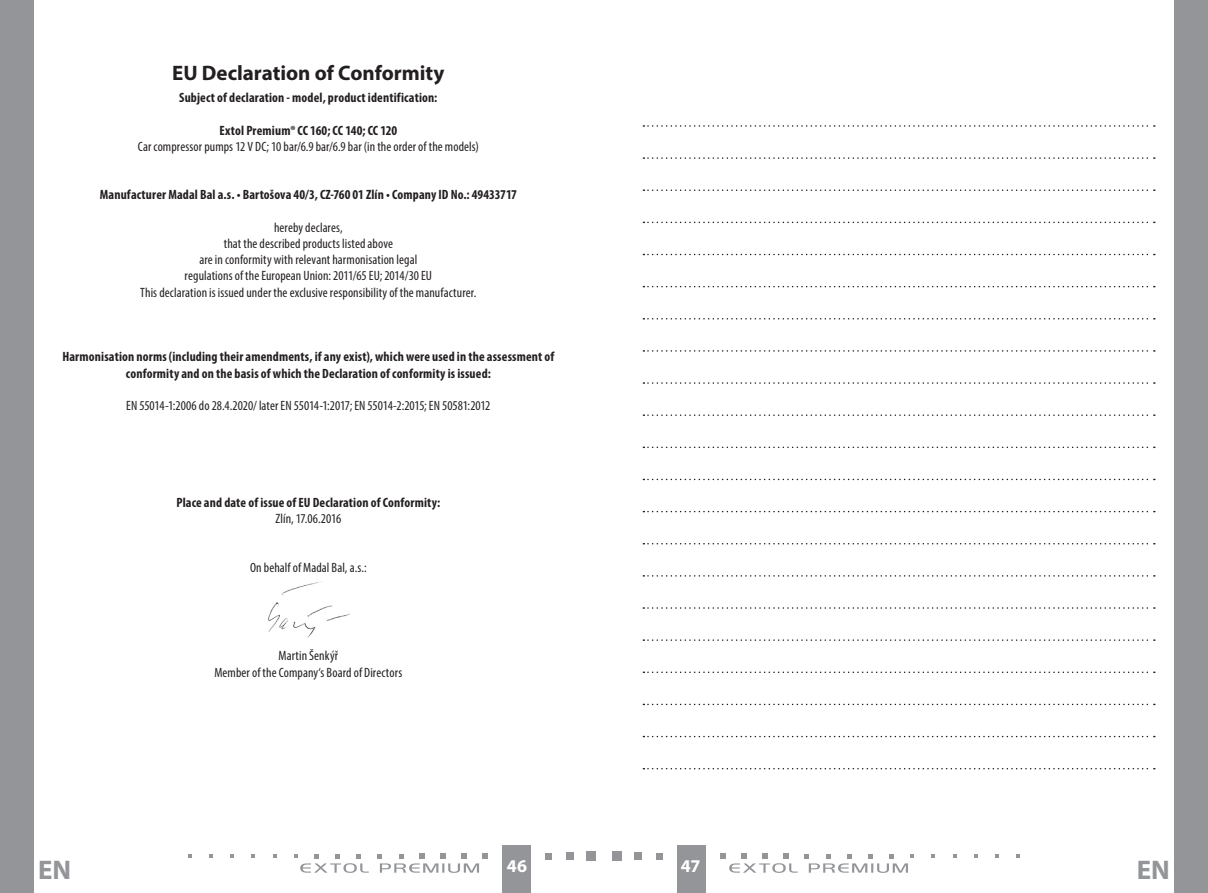
<style>
.page{position:relative;width:1208px;height:893px;background:#fff}
.page>*{position:absolute;margin:0;border:0;box-sizing:border-box;transform-origin:0 0}
.t1{font:700 27px "Myriad Pro";color:#939598}
.oddíl{font:700 21px "Myriad Pro";color:#231f20}
.t2{font:700 18px "Myriad Pro";color:#fff}
.Normální{font:condensed 13.5px "Myriad Pro";letter-spacing:.005em;color:#231f20}
.Normální-2{font:700 condensed 13.5px/16.2px "Myriad Pro";letter-spacing:.01em;color:#231f20;text-align:center}
.s1{font-weight:400}
</style>
<div class="page">
<div style="left:0;top:0;width:34px;height:893px;background:#939598"></div>
<div style="left:1174px;top:0;width:34px;height:893px;background:#939598"></div>
<div style="left:676px;top:844px;width:29px;height:49px;background:#939598"></div>
<div style="left:502px;top:844px;width:29px;height:49px;background:#939598"></div>
<div style="left:612px;top:851px;width:10px;height:10px;background:#939598"></div>
<div style="left:634px;top:852px;width:8px;height:8px;background:#939598"></div>
<svg style="left:656px;top:853px;width:6px;height:6px"></svg>
<svg style="left:931px;top:854px;width:4px;height:4px"></svg>
<svg style="left:953px;top:854px;width:3px;height:4px"></svg>
<svg style="left:974px;top:854px;width:3px;height:4px"></svg>
<svg style="left:995px;top:854px;width:3px;height:4px"></svg>
<svg style="left:1016px;top:854px;width:3px;height:4px"></svg>
<svg style="left:720px;top:853px;width:194px;height:20px"></svg>
<div style="left:586px;top:851px;width:9px;height:10px;background:#939598"></div>
<div style="left:566px;top:852px;width:8px;height:8px;background:#939598"></div>
<div style="left:545px;top:853px;width:7px;height:6px;background:#939598"></div>
<svg style="left:273px;top:854px;width:3px;height:4px"></svg>
<svg style="left:251px;top:854px;width:4px;height:4px"></svg>
<svg style="left:230px;top:854px;width:4px;height:4px"></svg>
<svg style="left:209px;top:854px;width:4px;height:4px"></svg>
<svg style="left:188px;top:854px;width:4px;height:4px"></svg>
<svg style="left:294px;top:853px;width:194px;height:20px"></svg>
<img style="left:268px;top:581px;width:82px;height:57px">
<svg style="left:647px;top:221px;width:501px;height:549px"></svg>
<svg style="left:643px;top:125px;width:511px;height:2px"></svg>
<svg style="left:643px;top:157px;width:511px;height:2px"></svg>
<svg style="left:643px;top:189px;width:511px;height:2px"></svg>
<svg style="left:643px;top:222px;width:511px;height:1px"></svg>
<svg style="left:643px;top:254px;width:511px;height:1px"></svg>
<svg style="left:643px;top:286px;width:511px;height:1px"></svg>
<svg style="left:643px;top:318px;width:511px;height:2px"></svg>
<svg style="left:643px;top:350px;width:511px;height:2px"></svg>
<svg style="left:643px;top:382px;width:511px;height:2px"></svg>
<svg style="left:643px;top:414px;width:511px;height:2px"></svg>
<svg style="left:643px;top:447px;width:511px;height:1px"></svg>
<svg style="left:643px;top:479px;width:511px;height:1px"></svg>
<svg style="left:643px;top:511px;width:511px;height:1px"></svg>
<svg style="left:643px;top:543px;width:511px;height:1px"></svg>
<svg style="left:643px;top:575px;width:511px;height:2px"></svg>
<svg style="left:643px;top:607px;width:511px;height:2px"></svg>
<svg style="left:643px;top:639px;width:511px;height:2px"></svg>
<svg style="left:643px;top:671px;width:511px;height:2px"></svg>
<svg style="left:643px;top:704px;width:511px;height:1px"></svg>
<svg style="left:643px;top:736px;width:511px;height:1px"></svg>
<svg style="left:643px;top:768px;width:511px;height:1px"></svg>
<p class="oddíl" style="left:172px;top:59px;width:274px">EU Declaration of Conformity</p>
<p class="Normální-2" style="left:179px;top:89px;width:260px">Subject of declaration - model, product identification:</p>
<p class="Normální-2" style="left:219px;top:122px;width:179px">Extol Premium® CC 160; CC 140; CC 120</p>
<p class="Normální" style="left:138px;top:138px;width:342px">Car compressor pumps 12 V DC; 10 bar/6.9 bar/6.9 bar (in the order of the models)</p>
<p class="Normální-2" style="left:100px;top:186px;width:419px">Manufacturer Madal Bal a.s. • Bartošova 40/3, CZ-760 01 Zlín • Company ID No.: 49433717</p>
<p class="Normální" style="left:274px;top:219px;width:70px">hereby declares,</p>
<p class="Normální" style="left:224px;top:235px;width:171px">that the described products listed above</p>
<p class="Normální" style="left:199px;top:251px;width:219px">are in conformity with relevant harmonisation legal</p>
<p class="Normální" style="left:185px;top:268px;width:249px">regulations of the European Union: 2011/65 EU; 2014/30 EU</p>
<p class="Normální" style="left:140px;top:284px;width:338px">This declaration is issued under the exclusive responsibility of the manufacturer.</p>
<p class="Normální-2" style="left:62px;top:348px;width:493px">Harmonisation norms (including their amendments, if any exist), which were used in the assessment of conformity and on the basis of which the Declaration of conformity is issued:</p>
<p class="Normální" style="left:126px;top:397px;width:366px">EN 55014-1:2006 do 28.4.2020/ later EN 55014-1:2017; EN 55014-2:2015; EN 50581:2012</p>
<p class="Normální-2" style="left:176px;top:494px;width:265px">Place and date of issue of EU Declaration of Conformity:<br><span class="s1">Zlín, 17.06.2016</span></p>
<p class="Normální" style="left:250px;top:559px;width:118px">On behalf of Madal Bal, a.s.:</p>
<p class="Normální" style="left:278px;top:648px;width:61px">Martin Šenkýř</p>
<p class="Normální" style="left:214px;top:664px;width:189px">Member of the Company‘s Board of Directors</p>
<h1 class="t1" style="left:38px;top:852px;width:35px">EN</h1>
<h3 class="t2" style="left:507px;top:855px;width:22px">46</h3>
<h3 class="t2" style="left:681px;top:855px;width:21px">47</h3>
<h1 class="t1" style="left:1136px;top:852px;width:35px">EN</h1>
</div>
